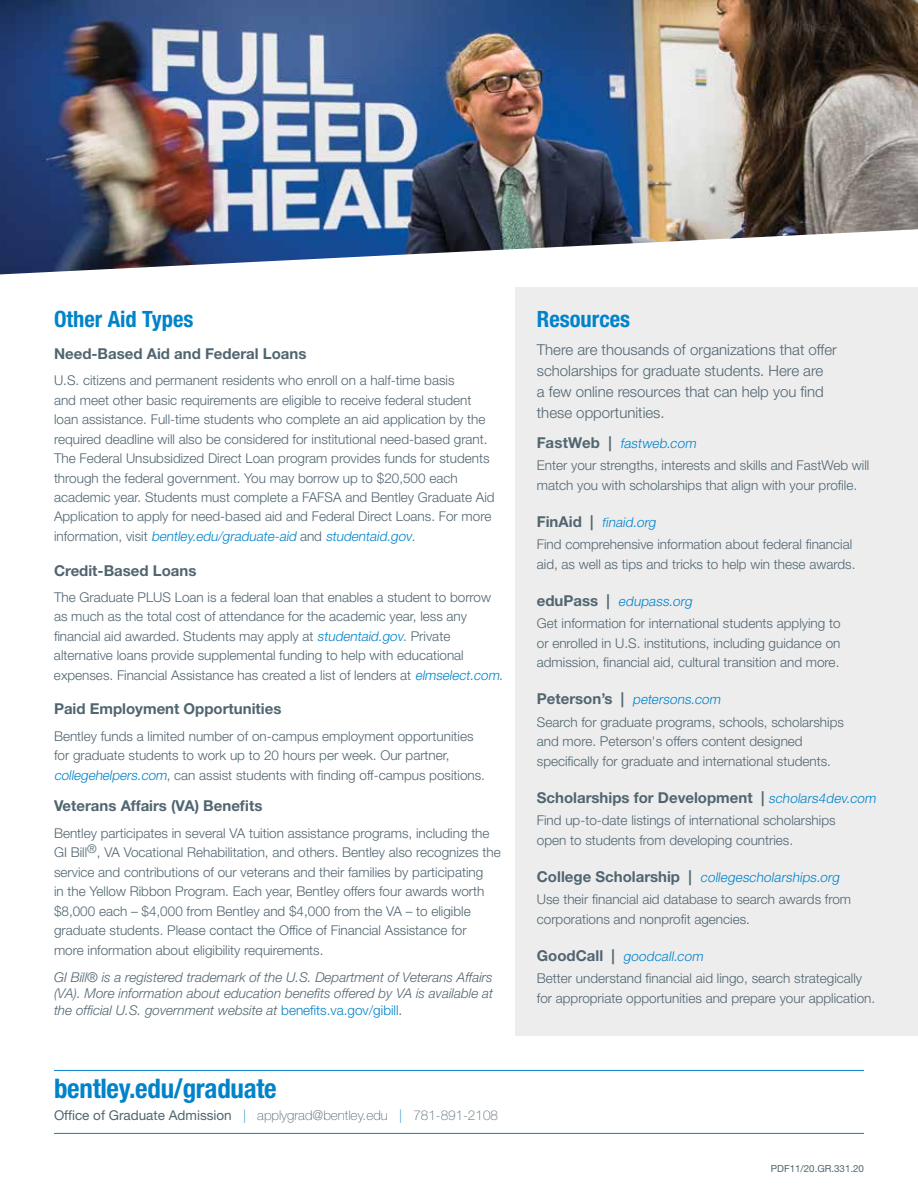
<style>
.page{position:relative;width:918px;height:1188px;background:#fff}
.page>*{position:absolute;margin:0;border:0;box-sizing:border-box;transform-origin:0 0}
.t1{font:700 condensed 27px "Helvetica Neue LT Std";letter-spacing:-.01em;color:#0083ca}
.t2{font:700 condensed 22.5px "Helvetica Neue LT Std";color:#0083ca}
.t3{font:700 15px "Helvetica Neue LT Std";color:#516570}
.t4{font:300 15px/21px "Helvetica Neue LT Std";color:#516570}
.t5{font:300 13.5px/19.5px "Helvetica Neue LT Std";color:#516570}
.t6{font:italic 300 13.5px/16.5px "Helvetica Neue LT Std";color:#516570;text-align:justify}
.t7{font:100 13.5px "Helvetica Neue LT Std";color:#516570}
.t8{font:9.75px "Helvetica Neue LT Std";color:#516570}
.s1{font-style:italic;color:#0083ca}
.s2{font-style:normal;color:#0083ca}
.s3{font-style:normal}
.s4{font-weight:400}
.s5{color:#0083ca}
.s6{font-weight:700;font-size:15px}
.s7{font-style:italic;font-size:12.75px;color:#0083ca}
.s8{font-weight:300;font-style:italic;font-size:13.5px;color:#0083ca}
</style>
<div class="page">
<div style="left:515px;top:287px;width:403px;height:749px;background:#ededee"></div>
<hr style="left:54px;top:1070px;width:810px;height:1px;background:#0083ca">
<hr style="left:54px;top:1133px;width:810px;height:1px;background:#0083ca">
<img style="left:0;top:0;width:918px;height:274px">
<h2 class="t2" style="left:54px;top:305px;width:141px">Other Aid Types</h2>
<p class="t3" style="left:54px;top:344px;width:254px">Need-Based Aid and Federal Loans</p>
<p class="t5" style="left:54px;top:370px;width:442px">U.S. citizens and permanent residents who enroll on a half-time basis<br>and meet other basic requirements are eligible to receive federal student loan assistance. Full-time students who complete an aid application by the required deadline will also be considered for institutional need-based grant.<br>The Federal Unsubsidized Direct Loan program provides funds for students through the federal government. You may borrow up to $20,500 each academic year. Students must complete a FAFSA and Bentley Graduate Aid Application to apply for need-based aid and Federal Direct Loans. For more i n fo r m at i o n , v i s i t <span class="s1">bentley.edu/graduate-aid</span> a n d <span class="s1">studentaid.gov</span>.</p>
<p class="t3" style="left:54px;top:561px;width:144px">Credit-Based Loans</p>
<p class="t5" style="left:54px;top:587px;width:451px">The Graduate PLUS Loan is a federal loan that enables a student to borrow as much as the total cost of attendance for the academic year, less any financial aid awarded. Students may apply at <span class="s1">studentaid.gov</span>. Private alternative loans provide supplemental funding to help with educational expenses. Financial Assistance has created a list of lenders at <span class="s1">elmselect.com</span>.</p>
<p class="t3" style="left:54px;top:700px;width:229px">Paid Employment Opportunities</p>
<p class="t5" style="left:54px;top:726px;width:433px">Bentley funds a limited number of on-campus employment opportunities for graduate students to work up to 20 hours per week. Our partner, <span class="s1">collegehelpers.com</span>, can assist students with finding off-campus positions.</p>
<p class="t3" style="left:54px;top:797px;width:210px">Veterans Affairs (VA) Benefits</p>
<p class="t5" style="left:54px;top:823px;width:448px">Bentley participates in several VA tuition assistance programs, including the GI Bill<sup>®</sup>, VA Vocational Rehabilitation, and others. Bentley also recognizes the service and contributions of our veterans and their families by participating<br>in the Yellow Ribbon Program. Each year, Bentley offers four awards worth $8,000 each – $4,000 from Bentley and $4,000 from the VA – to eligible graduate students. Please contact the Office of Financial Assistance for<br>more information about eligibility requirements.</p>
<p class="t6" style="left:54px;top:969px;width:441px">GI Bill® is a registered trademark of the U.S. Department of Veterans Affairs (VA). More information about education benefits offered by VA is available at the official U.S. government website at <span class="s2">benefits.va.gov/gibill</span><span class="s3">.</span></p>
<h1 class="t1" style="left:54px;top:1072px;width:224px">bentley.edu/graduate</h1>
<p class="t7" style="left:54px;top:1107px;width:446px"><span class="s4">Office of Graduate Admission</span> <span class="s5">|</span> applygrad@bentley.edu <span class="s5">|</span> 781-891-2108</p>
<h2 class="t2" style="left:537px;top:305px;width:95px">Resources</h2>
<p class="t4" style="left:537px;top:339px;width:302px">There are thousands of organizations that offer scholarships for graduate students. Here are<br>a few online resources that can help you find these opportunities.</p>
<p class="t5" style="left:537px;top:431px;width:334px;line-height:22.8px"><span class="s6">Fa s tWe b |</span> <span class="s1">fastweb.com<br></span>Enter your strengths, interests and skills and FastWeb will</p>
<p class="t5" style="left:537px;top:475px;width:322px">match you with scholarships that align with your profile.</p>
<p class="t5" style="left:537px;top:510px;width:317px;line-height:22.8px"><span class="s6">F i nAi d |</span> <span class="s7">f</span><span class="s1">inaid.org<br></span>Find comprehensive information about federal financial</p>
<p class="t5" style="left:537px;top:554px;width:320px">aid, as well as tips and tricks to help win these awards.</p>
<p class="t5" style="left:537px;top:589px;width:305px;line-height:22.8px"><span class="s6">ed u P a ss |</span> <span class="s1">edupass.org<br></span>Get information for international students applying to</p>
<p class="t5" style="left:537px;top:633px;width:305px">or enrolled in U.S. institutions, including guidance on admission, financial aid, cultural transition and more.</p>
<p class="t5" style="left:537px;top:688px;width:309px;line-height:22.8px"><span class="s6">P ete rs o n ’s |</span> <span class="s1">petersons.com<br></span>Search for graduate programs, schools, scholarships</p>
<p class="t5" style="left:537px;top:732px;width:296px">and more. Peterson's offers content designed specifically for graduate and international students.</p>
<p class="t3" style="left:537px;top:788px;width:343px">Scholarships for Development | <span class="s8">scholars4dev.com</span></p>
<p class="t5" style="left:537px;top:811px;width:300px">Find up-to-date listings of international scholarships open to students from developing countries.</p>
<p class="t5" style="left:537px;top:865px;width:316px;line-height:22.8px"><span class="s6">C o l l e g e S c h o l a rs h i p |</span> <span class="s1">collegescholarships.org<br></span>Use their financial aid database to search awards from</p>
<p class="t5" style="left:537px;top:909px;width:215px">corporations and nonprofit agencies.</p>
<p class="t5" style="left:537px;top:944px;width:327px;line-height:22.8px"><span class="s6">G o o d C a l l |</span> <span class="s1">goodcall.com<br></span>Better understand financial aid lingo, search strategically</p>
<p class="t5" style="left:537px;top:988px;width:340px">for appropriate opportunities and prepare your application.</p>
<p class="t8" style="left:771px;top:1163px;width:95px">PDF11/20.GR.331.20</p>
</div>
